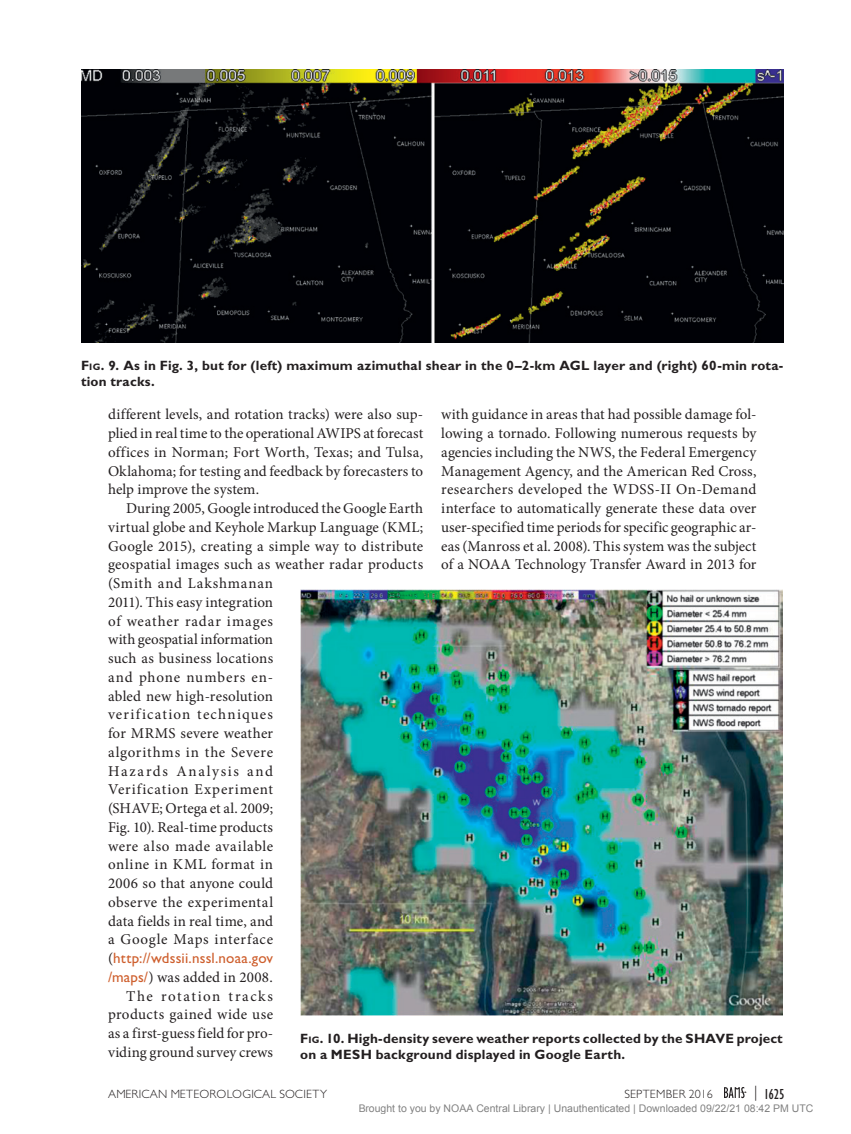
<style>
.page{position:relative;width:851px;height:1134px;background:#fff}
.page>*{position:absolute;margin:0;border:0;box-sizing:border-box;transform-origin:0 0}
.Body_Text{font:15px/18.8px "Minion Pro";letter-spacing:.02em;color:#231f20;text-align:justify}
.t1{font:condensed 15px "Gill Sans";color:#231f20}
.Caption__figure{font:700 13.5px/16.5px "Gill Sans Std";letter-spacing:.015em;color:#231f20}
.t2{font:300 12px "Gill Sans Std";letter-spacing:.02em;color:#231f20}
.t3{font:10.5px "Arial";color:rgb(0 0 0/.5)}
.s1{font-style:inherit}
.s2{font-size:9.45px}
.s3{font-family:"Gill Sans Std";color:#ce5e2c}
.s4{font-family:"Gill Sans Std";font-weight:300;font-stretch:normal}
</style>
<div class="page">
<img style="left:81px;top:70px;width:702px;height:273px">
<img style="left:300px;top:590px;width:482px;height:426px">
<svg style="left:724px;top:1087px;width:22px;height:11px"></svg>
<p class="Caption__figure" style="left:81px;top:357px;width:704px"><span class="s1">F</span><span class="s2">ig</span><span class="s1">.</span> 9. As in Fig. 3, but for (left) maximum azimuthal shear in the 0–2-km AGL layer and (right) 60-min rota&shy;tion tracks.</p>
<p class="Body_Text" style="left:108px;top:405px;width:317px">different levels, and rotation tracks) were also sup&shy;plied in real time to the operational AWIPS at forecast offices in Norman; Fort Worth, Texas; and Tulsa, Oklahoma; for testing and feedback by forecasters to help improve the system.</p>
<p class="Body_Text" style="left:108px;top:499px;width:317px;text-align:left;text-indent:18px">During 2005, Google introduced the Google Earth virtual globe and Keyhole Markup Language (KML;<br>Google 2015), creating a simple way to distribute geospatial images such as weather radar products (Smith and Lakshmanan<br>2011). This easy integration<br>of weather radar images<br>with geospatial information<br>such as business locations<br>and phone numbers en-<br>abled new high-resolution<br>verification techniques<br>for MRMS severe weather<br>algorithms in the Severe<br>Hazards Analysis and<br>Verification Experiment<br>(SHAVE; Ortega et al. 2009;<br>Fig. 10). Real-time products<br>were also made available<br>online in KML format in<br>2006 so that anyone could<br>observe the experimental<br>data fields in real time, and<br>a Google Maps interface (<span class="s3">http://wdssii.nssl.noaa.gov<br>/maps/</span>) was added in 2008.</p>
<p class="Body_Text" style="left:108px;top:986px;width:167px;text-indent:18px">The rotation tracks products gained wide use as a first-guess field for pro&shy;viding ground survey crews</p>
<p class="Body_Text" style="left:441px;top:405px;width:317px">with guidance in areas that had possible damage fol&shy;lowing a tornado. Following numerous requests by agencies including the NWS, the Federal Emergency Management Agency, and the American Red Cross, researchers developed the WDSS-II On-Demand interface to automatically generate these data over user-specified time periods for specific geographic ar&shy;eas (Manross et al. 2008). This system was the subject of a NOAA Technology Transfer Award in 2013 for</p>
<p class="Caption__figure" style="left:300px;top:1030px;width:484px"><span class="s1">F</span><span class="s2">ig</span><span class="s1">.</span> 10. High-density severe weather reports collected by the SHAVE project on a MESH background displayed in Google Earth.</p>
<p class="t2" style="left:108px;top:1087px;width:220px">AMERICAN METEOROLOGICAL SOCIETY</p>
<p class="t2" style="left:624px;top:1087px;width:90px">SEPTEMBER 2016</p>
<p class="t1" style="left:754px;top:1086px;width:32px"><span class="s4">|</span> 1625</p>
<p class="t3" style="left:358px;top:1102px;width:456px">Brought to you by NOAA Central Library | Unauthenticated | Downloaded 09/22/21 08:42 PM UTC</p>
</div>
